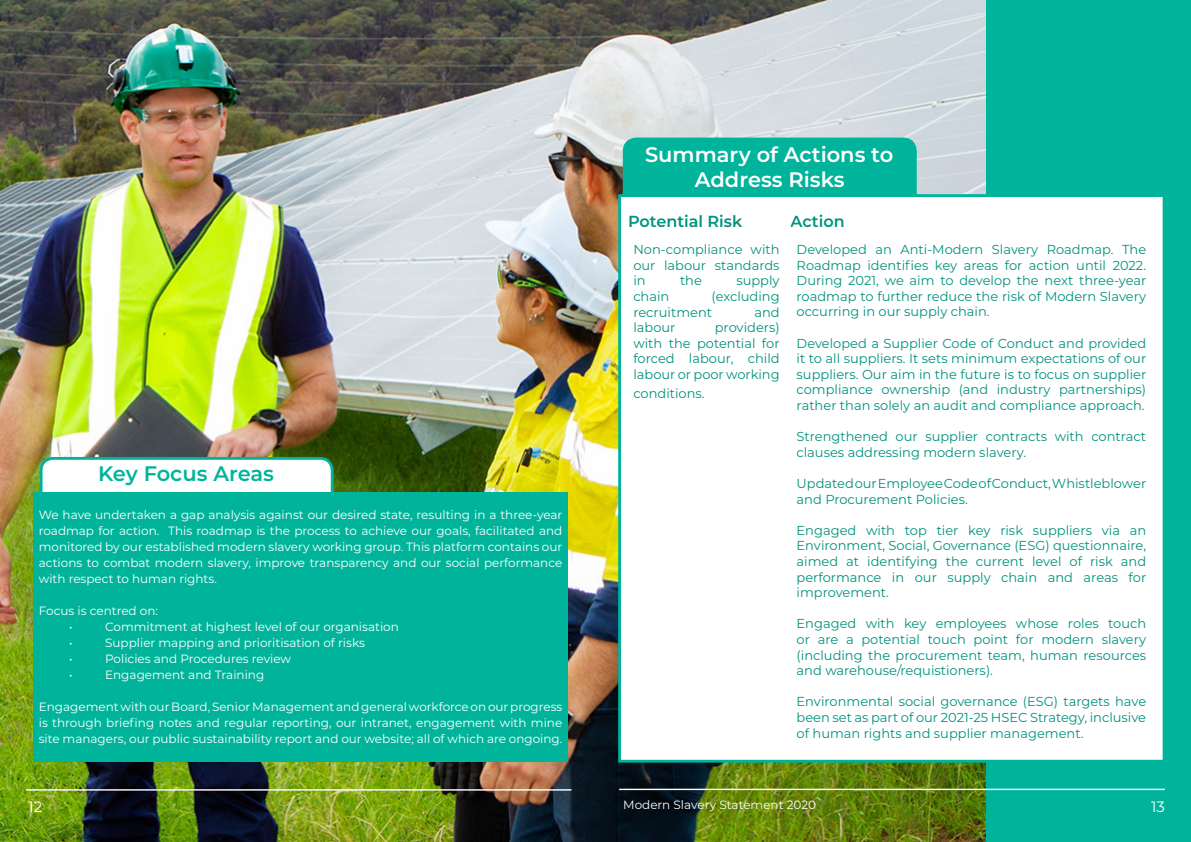
<style>
.page{position:relative;width:1191px;height:842px;background:#fff}
.page>*{position:absolute;margin:0;border:0;box-sizing:border-box;transform-origin:0 0}
.t1{font:600 21px/25.2px "Montserrat";color:#fff;text-align:center}
.t2{font:600 21px "Montserrat";letter-spacing:-.005em;color:#00b49c}
.t3{font:600 16px "Montserrat";color:#00927d}
.t4{font:15px "Montserrat";color:#fff}
.t5{font:13px/15.6px "Montserrat";color:#00927d;text-align:justify}
.t6{font:12px/16px "Montserrat";color:#fff;text-align:justify}
</style>
<div class="page">
<img style="left:0;top:0;width:1191px;height:842px">
<div style="left:624px;top:139px;width:291px;height:72px;background:#00b49c;border-radius:12px"></div>
<div style="left:623px;top:138px;width:293px;height:75px;border:3px solid #00b49c;border-radius:12px"></div>
<div style="left:618px;top:194px;width:547px;height:569px;background:#fff;border:3px solid #00b49c"></div>
<hr style="left:619px;top:789px;width:545px;height:1px;background:#fff">
<hr style="left:26px;top:789px;width:545px;height:2px;background:#fff">
<div style="left:41px;top:458px;width:291px;height:58px;background:#fff;border-radius:12px"></div>
<div style="left:40px;top:457px;width:293px;height:61px;border:3px solid #00b49c;border-radius:12px"></div>
<div style="left:33px;top:492px;width:535px;height:269px;background:#00b49c"></div>
<p class="t2" style="left:98px;top:459px;width:177px">Key Focus Areas</p>
<p class="t6" style="left:39px;top:507px;width:525px">We have undertaken a gap analysis against our desired state, resulting in a three-year roadmap for action. This roadmap is the process to achieve our goals, facilitated and monitored by our established modern slavery working group. This platform contains our actions to combat modern slavery, improve transparency and our social performance with respect to human rights.</p>
<p class="t6" style="left:39px;top:603px;width:121px">Focus is centred on:</p>
<p class="t6" style="left:69px;top:619px;width:5px">•</p>
<p class="t6" style="left:105px;top:619px;width:295px">Commitment at highest level of our organisation</p>
<p class="t6" style="left:69px;top:635px;width:5px">•</p>
<p class="t6" style="left:105px;top:635px;width:261px">Supplier mapping and prioritisation of risks</p>
<p class="t6" style="left:69px;top:651px;width:5px">•</p>
<p class="t6" style="left:105px;top:651px;width:187px">Policies and Procedures review</p>
<p class="t6" style="left:69px;top:667px;width:5px">•</p>
<p class="t6" style="left:105px;top:667px;width:161px">Engagement and Training</p>
<p class="t6" style="left:39px;top:699px;width:525px">Engagement with our Board, Senior Management and general workforce on our progress is through briefing notes and regular reporting, our intranet, engagement with mine site managers, our public sustainability report and our website; all of which are ongoing.</p>
<p class="t1" style="left:645px;top:141px;width:250px">Summary of Actions to<br>Address Risks</p>
<p class="t3" style="left:628px;top:210px;width:116px">Potential Risk</p>
<p class="t3" style="left:790px;top:210px;width:55px">Action</p>
<p class="t5" style="left:633px;top:241px;width:148px">Non-compliance with our labour standards in</p>
<p class="t5" style="left:796px;top:241px;width:351px">Developed an Anti-Modern Slavery Roadmap. The Roadmap identifies key areas for action until 2022.<br>During 2021, we aim to develop the next three-year roadmap to further reduce the risk of Modern Slavery occurring in our supply chain.</p>
<p class="t5" style="left:796px;top:335px;width:351px">Developed a Supplier Code of Conduct and provided it to all suppliers. It sets minimum expectations of our suppliers. Our aim in the future is to focus on supplier compliance ownership (and industry partnerships) rather than solely an audit and compliance approach.</p>
<p class="t5" style="left:796px;top:428px;width:351px">Strengthened our supplier contracts with contract clauses addressing modern slavery.</p>
<p class="t5" style="left:796px;top:475px;width:351px">Updated our Employee Code of Conduct, Whistleblower and Procurement Policies.</p>
<p class="t5" style="left:796px;top:522px;width:351px">Engaged with top tier key risk suppliers via an Environment, Social, Governance (ESG) questionnaire, aimed at identifying the current level of risk and performance in our supply chain and areas for improvement.</p>
<p class="t5" style="left:796px;top:615px;width:351px">Engaged with key employees whose roles touch or are a potential touch point for modern slavery (including the procurement team, human resources and warehouse/requistioners).</p>
<p class="t5" style="left:796px;top:693px;width:351px">Environmental social governance (ESG) targets have been set as part of our 2021-25 HSEC Strategy, inclusive of human rights and supplier management.</p>
<p class="t5" style="left:680px;top:273px;width:23px">the</p>
<p class="t5" style="left:736px;top:273px;width:45px">supply</p>
<p class="t5" style="left:633px;top:288px;width:37px">chain</p>
<p class="t5" style="left:633px;top:288px;width:148px;text-indent:78px">(excluding recruitment</p>
<p class="t5" style="left:754px;top:304px;width:27px">and</p>
<p class="t5" style="left:633px;top:319px;width:148px;text-indent:81px">providers) with the potential for forced labour, child labour or poor working</p>
<p class="t5" style="left:633px;top:385px;width:73px">conditions.</p>
<p class="t5" style="left:633px;top:319px;width:44px">labour</p>
<p class="t4" style="left:28px;top:797px;width:15px">12</p>
<p class="t6" style="left:623px;top:796px;width:194px">Modern Slavery Statement 2020</p>
<p class="t4" style="left:1151px;top:796px;width:15px">13</p>
</div>
